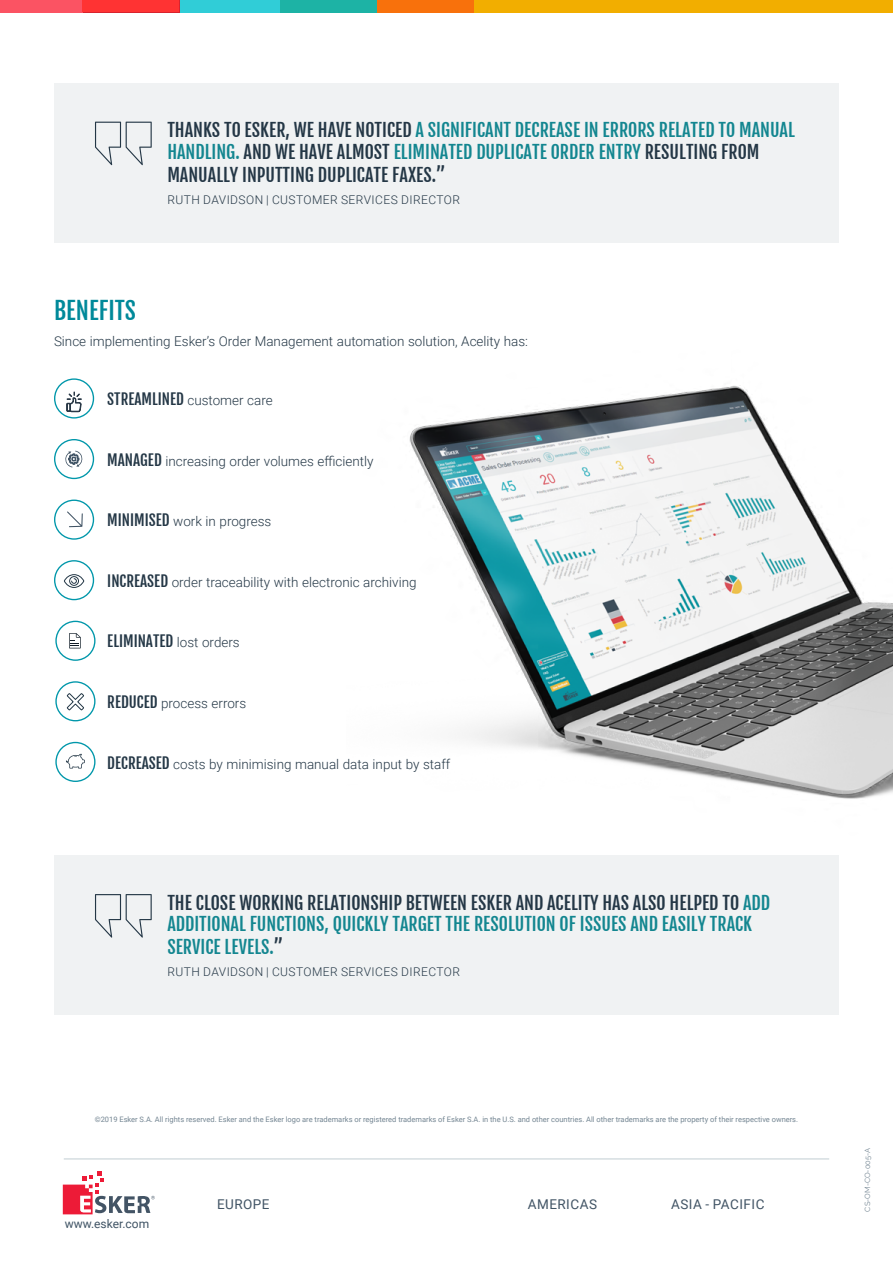
<style>
.page{position:relative;width:893px;height:1263px;background:#fff}
.page>*{position:absolute;margin:0;border:0;box-sizing:border-box;transform-origin:0 0}
.t1{font:23.85px "Fjalla One";color:#00899a}
.t2{font:18px/22px "Fjalla One";color:#243746}
.t3{font:18px/22px "Fjalla One";color:#138690}
.t4{font:15px "Fjalla One";color:#243746}
.t5{font:300 13.5px "Roboto";color:#243746}
.t6{font:13.5px "Roboto";letter-spacing:.035em;color:#415465}
.t7{font:300 12px "Roboto";letter-spacing:.035em;color:#243746}
.t8{font:12px "Roboto";color:#3f5364}
.t9{font:7.5px "Roboto";color:#738592}
.t10{font:7.5px "Raleway";color:#738592}
.s1{color:#138690}
.s2{font-family:"Fjalla One";font-weight:400;font-size:15px}
.s3{font-family:"Roboto";font-weight:300;font-size:13.5px}
.s4{color:#243746}
</style>
<div class="page">
<img style="left:409px;top:386px;width:484px;height:413px">
<div style="left:0;top:0;width:83px;height:12px;background:#fb5363"></div>
<svg style="left:83px;top:0;width:97px;height:12px"></svg>
<div style="left:180px;top:0;width:100px;height:12px;background:#30cdd7"></div>
<div style="left:280px;top:0;width:97px;height:12px;background:#1db3a5"></div>
<div style="left:377px;top:0;width:97px;height:12px;background:#f8710c"></div>
<div style="left:474px;top:0;width:419px;height:12px;background:#f2ae00"></div>
<div style="left:82px;top:0;width:97px;height:11px;background:#f33"></div>
<div style="left:54px;top:855px;width:785px;height:160px;background:#eaedee"></div>
<div style="left:54px;top:83px;width:785px;height:160px;background:#eaedee"></div>
<svg style="left:95px;top:894px;width:57px;height:43px"></svg>
<svg style="left:95px;top:122px;width:57px;height:43px"></svg>
<hr style="left:64px;top:1158px;width:765px;height:2px;background:#d6dee1">
<svg style="left:63px;top:1171px;width:92px;height:43px"></svg>
<svg style="left:65px;top:451px;width:18px;height:16px"></svg>
<div style="left:54px;top:499px;width:40px;height:41px;border:1px solid #0097aa;border-radius:50%"></div>
<div style="left:54px;top:560px;width:40px;height:40px;border:1px solid #0097aa;border-radius:50%"></div>
<div style="left:55px;top:742px;width:41px;height:40px;border:1px solid #0097aa;border-radius:50%"></div>
<svg style="left:67px;top:511px;width:16px;height:16px"></svg>
<div style="left:54px;top:378px;width:40px;height:41px;border:1px solid #0097aa;border-radius:50%"></div>
<div style="left:54px;top:439px;width:40px;height:40px;border:1px solid #0097aa;border-radius:50%"></div>
<svg style="left:66px;top:392px;width:16px;height:20px"></svg>
<div style="left:55px;top:621px;width:41px;height:40px;border:1px solid #0097aa;border-radius:50%"></div>
<div style="left:55px;top:681px;width:41px;height:40px;border:1px solid #0097aa;border-radius:50%"></div>
<svg style="left:69px;top:633px;width:12px;height:15px"></svg>
<svg style="left:66px;top:754px;width:19px;height:14px"></svg>
<svg style="left:64px;top:574px;width:21px;height:14px"></svg>
<svg style="left:66px;top:693px;width:18px;height:18px"></svg>
<h2 class="t2" style="left:167px;top:119px;width:629px">THANKS TO ESKER, WE HAVE NOTICED <span class="s1">A SIGNIFICANT DECREASE IN ERRORS RELATED TO MANUAL<br>HANDLING.</span> AND WE HAVE ALMOST <span class="s1">ELIMINATED DUPLICATE ORDER ENTRY</span> RESULTING FROM<br>MANUALLY INPUTTING DUPLICATE FAXES.”</h2>
<p class="t7" style="left:168px;top:191px;width:294px">RUTH DAVIDSON | CUSTOMER SERVICES DIRECTOR</p>
<h1 class="t1" style="left:54px;top:296px;width:84px">BENEFITS</h1>
<p class="t5" style="left:54px;top:332px;width:476px">Since implementing Esker’s Order Management automation solution, Acelity has:</p>
<p class="t5" style="left:107px;top:391px;width:167px"><span class="s2">STREAMLINED</span> customer care</p>
<p class="t5" style="left:107px;top:451px;width:268px"><span class="s2">MANAGED</span> increasing order volumes efficiently</p>
<p class="t5" style="left:107px;top:512px;width:166px"><span class="s2">MINIMISED</span> work in progress</p>
<p class="t5" style="left:107px;top:573px;width:311px"><span class="s2">INCREASED</span> order traceability with electronic archiving</p>
<p class="t4" style="left:107px;top:632px;width:134px">ELIMINATED <span class="s3">lost orders</span></p>
<p class="t5" style="left:107px;top:694px;width:140px"><span class="s2">REDUCED</span> process errors</p>
<p class="t5" style="left:107px;top:754px;width:345px"><span class="s2">DECREASED</span> costs by minimising manual data input by staff</p>
<h2 class="t3" style="left:167px;top:892px;width:604px"><span class="s4">THE CLOSE WORKING RELATIONSHIP BETWEEN ESKER AND ACELITY HAS ALSO HELPED TO</span> ADD<br>ADDITIONAL FUNCTIONS, QUICKLY TARGET THE RESOLUTION OF ISSUES AND EASILY TRACK<br>SERVICE LEVELS.<span class="s4">”</span></h2>
<p class="t7" style="left:168px;top:964px;width:294px">RUTH DAVIDSON | CUSTOMER SERVICES DIRECTOR</p>
<p class="t9" style="left:95px;top:1114px;width:705px">©2019 Esker S.A. All rights reserved. Esker and the Esker logo are trademarks or registered trademarks of Esker S.A. in the U.S. and other countries. All other trademarks are the property of their respective owners.</p>
<p class="t8" style="left:65px;top:1215px;width:86px">www.esker.com</p>
<p class="t6" style="left:217px;top:1195px;width:54px">EUROPE</p>
<p class="t6" style="left:528px;top:1195px;width:71px">AMERICAS</p>
<p class="t6" style="left:671px;top:1195px;width:95px">ASIA - PACIFIC</p>
<p class="t10" style="left:863px;top:1211px;width:65px;rotate:-90deg">CS-OM-CO-005-A</p>
</div>
